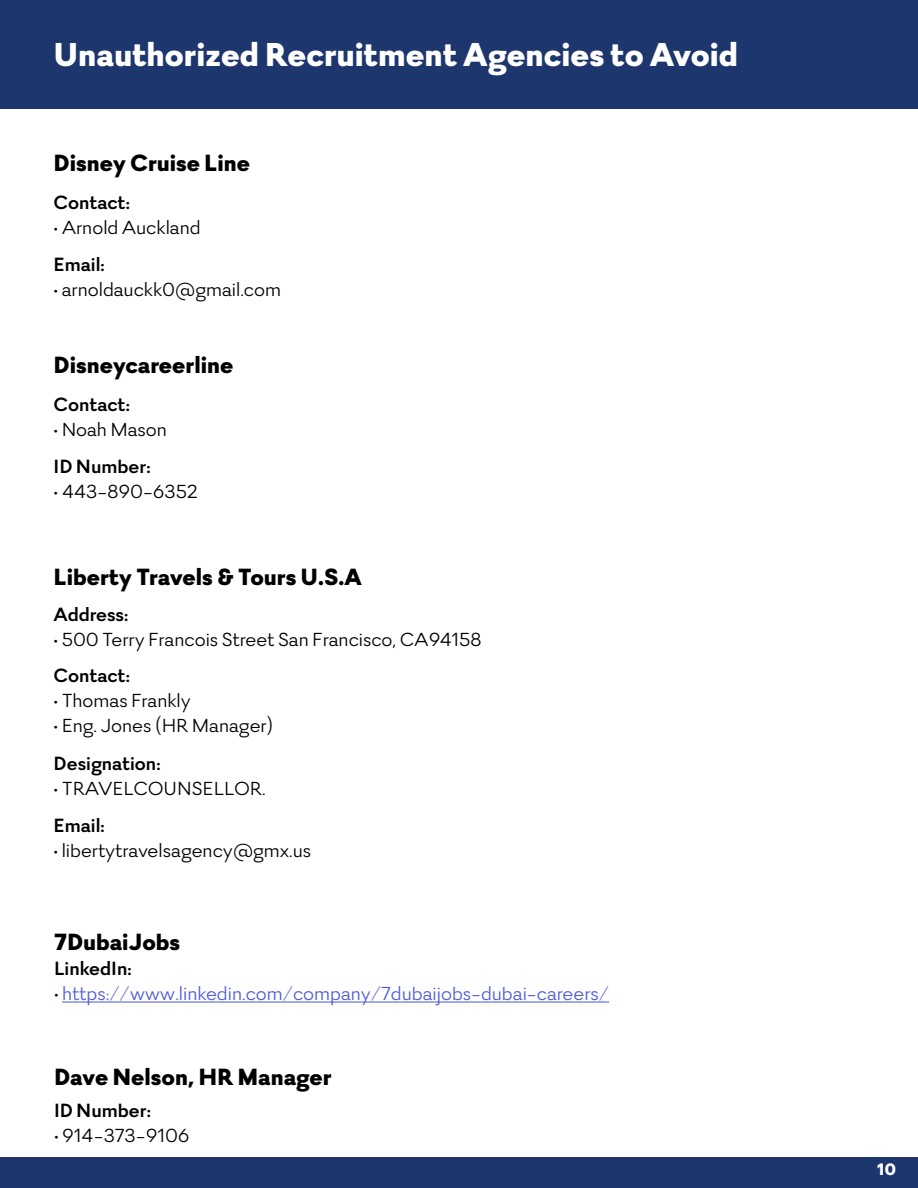
<style>
.page{position:relative;width:918px;height:1188px;background:#fff}
.page>*{position:absolute;margin:0;border:0;box-sizing:border-box;transform-origin:0 0}
.t1{font:900 36px "Firme";color:#fff}
.t2{font:900 25.5px "Firme";color:#000}
.t3{font:21px "Firme";letter-spacing:-.005em;color:#000}
.t4{font:700 21px "Firme";color:#000}
.t5{font:21px "Firme";color:#4f5cd6}
.t6{font:900 18px "Firme";color:#fff}
.s1{color:#000}
</style>
<div class="page">
<div style="left:0;top:0;width:918px;height:110px;background:#1d366e"></div>
<div style="left:0;top:1157px;width:918px;height:31px;background:#1d366e"></div>
<hr style="left:62px;top:1001px;width:547px;height:2px;background:#4f5cd6">
<h1 class="t1" style="left:54px;top:33px;width:686px">Unauthorized Recruitment Agencies to Avoid</h1>
<p class="t2" style="left:54px;top:148px;width:198px">Disney Cruise Line</p>
<p class="t4" style="left:54px;top:190px;width:78px">Contact:</p>
<p class="t3" style="left:54px;top:215px;width:149px">• Arnold Auckland</p>
<p class="t4" style="left:54px;top:252px;width:53px">Email:</p>
<p class="t3" style="left:54px;top:278px;width:229px">• arnoldauckk0@gmail.com</p>
<p class="t2" style="left:54px;top:350px;width:181px">Disneycareerline</p>
<p class="t4" style="left:54px;top:392px;width:78px">Contact:</p>
<p class="t3" style="left:54px;top:417px;width:115px">• Noah Mason</p>
<p class="t4" style="left:54px;top:454px;width:99px">ID Number:</p>
<p class="t3" style="left:54px;top:480px;width:146px">• 443-890-6352</p>
<p class="t2" style="left:54px;top:562px;width:310px">Liberty Travels &amp; Tours U.S.A</p>
<p class="t4" style="left:54px;top:602px;width:76px">Address:</p>
<p class="t3" style="left:54px;top:628px;width:430px">• 500 Terry Francois Street San Francisco, CA94158</p>
<p class="t4" style="left:54px;top:663px;width:78px">Contact:</p>
<p class="t3" style="left:54px;top:689px;width:139px">• Thomas Frankly</p>
<p class="t3" style="left:54px;top:714px;width:222px">• Eng. Jones (HR Manager)</p>
<p class="t4" style="left:54px;top:751px;width:108px">Designation:</p>
<p class="t3" style="left:54px;top:776px;width:213px">• TRAVELCOUNSELLOR.</p>
<p class="t4" style="left:54px;top:813px;width:53px">Email:</p>
<p class="t3" style="left:54px;top:839px;width:259px">• libertytravelsagency@gmx.us</p>
<p class="t2" style="left:54px;top:926px;width:128px">7DubaiJobs</p>
<p class="t4" style="left:54px;top:956px;width:79px">LinkedIn:</p>
<p class="t5" style="left:54px;top:981px;width:557px"><span class="s1">•</span> https://www.linkedin.com/company/7dubaijobs-dubai-careers/</p>
<p class="t2" style="left:54px;top:1062px;width:279px">Dave Nelson, HR Manager</p>
<p class="t4" style="left:54px;top:1098px;width:99px">ID Number:</p>
<p class="t3" style="left:54px;top:1123px;width:137px">• 914-373-9106</p>
<p class="t6" style="left:877px;top:1159px;width:21px">10</p>
</div>
